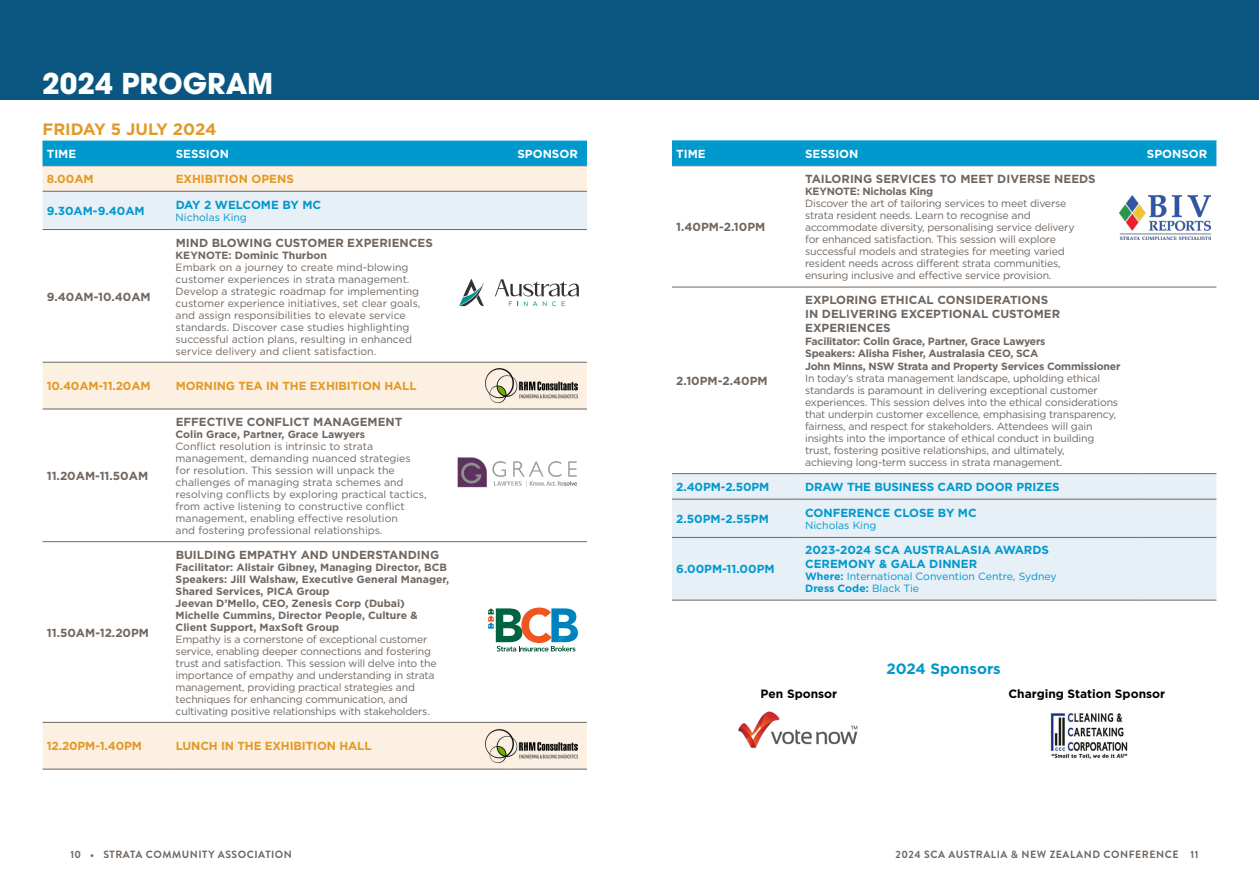
<style>
.page{position:relative;width:1259px;height:893px;background:#fff}
.page>*{position:absolute;margin:0;border:0;box-sizing:border-box;transform-origin:0 0}
.t1{font:700 28.5px "ITC Avant Garde Pro";color:#fff}
.t2{font:700 16.5px "Gotham";color:#e39925}
.t3{font:700 15px "Gotham";color:#0099cd}
.t4{font:700 12px "Gotham";color:#000}
.t5{font:700 11.7px/14.1px "Gotham";color:#6f6660}
.t6{font:700 11.7px/14.1px "Gotham";color:#0099cd}
.t7{font:700 11.7px "Gotham";letter-spacing:-.01em;color:#e39925}
.t8{font:700 11.7px "Gotham";color:#fff}
.t9{font:10.5px/12px "Gotham";letter-spacing:-.02em;color:#6f6660}
.t10{font:10.5px/12px "Gotham";color:#6f6660}
.t11{font:700 10.5px/12px "Gotham";color:#6f6660}
.t12{font:700 10.5px/12.6px "Gotham";letter-spacing:-.02em;color:#6f6660}
.t13{font:10.5px/12px "Gotham";color:#0099cd}
.t14{font:700 10.5px "Brandon Grotesque";letter-spacing:.05em;color:#6f6660}
.s1{font-weight:700}
</style>
<div class="page">
<svg style="left:672px;top:166px;width:544px;height:121px"></svg>
<div style="left:672px;top:474px;width:544px;height:126px;background:#e7eff7"></div>
<hr style="left:672px;top:287px;width:125px;height:1px;background:#6f6660">
<hr style="left:797px;top:287px;width:340px;height:1px;background:#6f6660">
<hr style="left:1137px;top:287px;width:79px;height:1px;background:#6f6660">
<hr style="left:672px;top:473px;width:125px;height:1px;background:#6f6660">
<hr style="left:797px;top:473px;width:340px;height:1px;background:#6f6660">
<hr style="left:1137px;top:473px;width:79px;height:1px;background:#6f6660">
<hr style="left:672px;top:499px;width:125px;height:1px;background:#6f6660">
<hr style="left:797px;top:499px;width:340px;height:1px;background:#6f6660">
<hr style="left:1137px;top:499px;width:79px;height:1px;background:#6f6660">
<hr style="left:672px;top:537px;width:125px;height:1px;background:#6f6660">
<hr style="left:797px;top:537px;width:340px;height:1px;background:#6f6660">
<hr style="left:1137px;top:537px;width:79px;height:1px;background:#6f6660">
<hr style="left:672px;top:600px;width:125px;height:1px;background:#6f6660">
<hr style="left:797px;top:600px;width:340px;height:1px;background:#6f6660">
<hr style="left:1137px;top:600px;width:79px;height:1px;background:#6f6660">
<div style="left:43px;top:142px;width:544px;height:23px;background:#0099cd"></div>
<div style="left:43px;top:166px;width:544px;height:603px;background:#fbf0e2"></div>
<div style="left:43px;top:192px;width:544px;height:37px;background:#e7eff7"></div>
<svg style="left:43px;top:230px;width:544px;height:492px"></svg>
<hr style="left:43px;top:165px;width:125px;height:1px;background:#6f6660">
<hr style="left:168px;top:165px;width:340px;height:1px;background:#6f6660">
<hr style="left:508px;top:165px;width:79px;height:1px;background:#6f6660">
<hr style="left:43px;top:191px;width:125px;height:1px;background:#6f6660">
<hr style="left:168px;top:191px;width:340px;height:1px;background:#6f6660">
<hr style="left:508px;top:191px;width:79px;height:1px;background:#6f6660">
<hr style="left:43px;top:229px;width:125px;height:1px;background:#6f6660">
<hr style="left:168px;top:229px;width:340px;height:1px;background:#6f6660">
<hr style="left:508px;top:229px;width:79px;height:1px;background:#6f6660">
<hr style="left:43px;top:362px;width:125px;height:1px;background:#6f6660">
<hr style="left:168px;top:362px;width:340px;height:1px;background:#6f6660">
<hr style="left:508px;top:362px;width:79px;height:1px;background:#6f6660">
<hr style="left:43px;top:409px;width:125px;height:1px;background:#6f6660">
<hr style="left:168px;top:409px;width:340px;height:1px;background:#6f6660">
<hr style="left:508px;top:409px;width:79px;height:1px;background:#6f6660">
<hr style="left:43px;top:541px;width:125px;height:1px;background:#6f6660">
<hr style="left:168px;top:541px;width:340px;height:1px;background:#6f6660">
<hr style="left:508px;top:541px;width:79px;height:1px;background:#6f6660">
<hr style="left:43px;top:722px;width:125px;height:1px;background:#6f6660">
<hr style="left:168px;top:722px;width:340px;height:1px;background:#6f6660">
<hr style="left:508px;top:722px;width:79px;height:1px;background:#6f6660">
<hr style="left:43px;top:769px;width:125px;height:1px;background:#6f6660">
<hr style="left:168px;top:769px;width:340px;height:1px;background:#6f6660">
<hr style="left:508px;top:769px;width:79px;height:1px;background:#6f6660">
<hr style="left:43px;top:141px;width:125px;height:1px;background:#0099cd">
<hr style="left:168px;top:141px;width:340px;height:1px;background:#0099cd">
<hr style="left:508px;top:141px;width:79px;height:1px;background:#0099cd">
<svg style="left:488px;top:608px;width:90px;height:43px"></svg>
<img style="left:485px;top:369px;width:93px;height:33px">
<img style="left:485px;top:729px;width:93px;height:33px">
<img style="left:456px;top:456px;width:122px;height:33px">
<img style="left:1120px;top:196px;width:90px;height:44px">
<img style="left:738px;top:711px;width:120px;height:37px">
<img style="left:1050px;top:713px;width:78px;height:46px">
<div style="left:672px;top:142px;width:544px;height:24px;background:#0099cd"></div>
<hr style="left:672px;top:141px;width:125px;height:1px;background:#0099cd">
<hr style="left:797px;top:141px;width:340px;height:1px;background:#0099cd">
<hr style="left:1137px;top:141px;width:79px;height:1px;background:#0099cd">
<div style="left:0;top:0;width:1259px;height:100px;background:#0b5680"></div>
<svg style="left:495px;top:279px;width:84px;height:27px"></svg>
<svg style="left:459px;top:279px;width:25px;height:27px"></svg>
<h1 class="t1" style="left:42px;top:64px;width:233px">2024 PROGRAM</h1>
<h2 class="t2" style="left:43px;top:118px;width:175px">FRIDAY 5 JULY 2024</h2>
<p class="t8" style="left:47px;top:146px;width:31px">TIME</p>
<p class="t8" style="left:176px;top:146px;width:55px">SESSION</p>
<p class="t8" style="left:517px;top:146px;width:62px">SPONSOR</p>
<p class="t7" style="left:47px;top:171px;width:48px">8.00AM</p>
<p class="t7" style="left:176px;top:171px;width:120px">EXHIBITION OPENS</p>
<p class="t6" style="left:47px;top:204px;width:99px">9.30AM-9.40AM</p>
<p class="t6" style="left:176px;top:198px;width:147px">DAY 2 WELCOME BY MC</p>
<p class="t13" style="left:176px;top:211px;width:73px">Nicholas King</p>
<p class="t5" style="left:47px;top:289px;width:105px">9.40AM-10.40AM</p>
<p class="t5" style="left:176px;top:235px;width:259px">MIND BLOWING CUSTOMER EXPERIENCES</p>
<p class="t11" style="left:176px;top:249px;width:153px">KEYNOTE: Dominic Thurbon</p>
<p class="t10" style="left:176px;top:261px;width:246px">Embark on a journey to create mind-blowing customer experiences in strata management.<br>Develop a strategic roadmap for implementing customer experience initiatives, set clear goals, and assign responsibilities to elevate service standards. Discover case studies highlighting successful action plans, resulting in enhanced service delivery and client satisfaction.</p>
<p class="t7" style="left:47px;top:378px;width:105px">10.40AM-11.20AM</p>
<p class="t7" style="left:176px;top:378px;width:242px">MORNING TEA IN THE EXHIBITION HALL</p>
<p class="t5" style="left:47px;top:469px;width:103px">11.20AM-11.50AM</p>
<p class="t5" style="left:47px;top:625px;width:104px">11.50AM-12.20PM</p>
<p class="t5" style="left:176px;top:415px;width:228px">EFFECTIVE CONFLICT MANAGEMENT</p>
<p class="t11" style="left:176px;top:428px;width:191px">Colin Grace, Partner, Grace Lawyers</p>
<p class="t10" style="left:176px;top:440px;width:252px">Conflict resolution is intrinsic to strata management, demanding nuanced strategies for resolution. This session will unpack the challenges of managing strata schemes and resolving conflicts by exploring practical tactics, from active listening to constructive conflict management, enabling effective resolution<br>and fostering professional relationships.</p>
<p class="t5" style="left:176px;top:547px;width:265px">BUILDING EMPATHY AND UNDERSTANDING</p>
<p class="t11" style="left:176px;top:561px;width:275px">Facilitator: Alistair Gibney, Managing Director, BCB Speakers: Jill Walshaw, Executive General Manager, Shared Services, PICA Group<br>Jeevan D’Mello, CEO, Zenesis Corp (Dubai)<br>Michelle Cummins, Director People, Culture &amp; Client Support, MaxSoft Group</p>
<p class="t9" style="left:176px;top:633px;width:262px">Empathy is a cornerstone of exceptional customer service, enabling deeper connections and fostering trust and satisfaction. This session will delve into the importance of empathy and understanding in strata management, providing practical strategies and techniques for enhancing communication, and cultivating positive relationships with stakeholders.</p>
<p class="t7" style="left:47px;top:738px;width:97px">12.20PM-1.40PM</p>
<p class="t7" style="left:176px;top:738px;width:197px">LUNCH IN THE EXHIBITION HALL</p>
<p class="t8" style="left:676px;top:146px;width:31px">TIME</p>
<p class="t8" style="left:805px;top:146px;width:55px">SESSION</p>
<p class="t8" style="left:1147px;top:146px;width:62px">SPONSOR</p>
<p class="t5" style="left:676px;top:220px;width:91px">1.40PM-2.10PM</p>
<p class="t5" style="left:676px;top:374px;width:93px">2.10PM-2.40PM</p>
<p class="t5" style="left:805px;top:172px;width:292px">TAILORING SERVICES TO MEET DIVERSE NEEDS</p>
<p class="t12" style="left:805px;top:185px;width:130px">KEYNOTE: Nicholas King</p>
<p class="t9" style="left:805px;top:197px;width:271px">Discover the art of tailoring services to meet diverse strata resident needs. Learn to recognise and accommodate diversity, personalising service delivery for enhanced satisfaction. This session will explore successful models and strategies for meeting varied resident needs across different strata communities, ensuring inclusive and effective service provision.</p>
<p class="t5" style="left:805px;top:293px;width:257px">EXPLORING ETHICAL CONSIDERATIONS<br>IN DELIVERING EXCEPTIONAL CUSTOMER<br>EXPERIENCES</p>
<p class="t12" style="left:805px;top:335px;width:317px">Facilitator: Colin Grace, Partner, Grace Lawyers<br>Speakers: Alisha Fisher, Australasia CEO, SCA<br>John Minns, NSW Strata and Property Services Commissioner</p>
<p class="t9" style="left:805px;top:372px;width:314px">In today’s strata management landscape, upholding ethical standards is paramount in delivering exceptional customer experiences. This session delves into the ethical considerations that underpin customer excellence, emphasising transparency, fairness, and respect for stakeholders. Attendees will gain insights into the importance of ethical conduct in building trust, fostering positive relationships, and ultimately,<br>achieving long-term success in strata management.</p>
<p class="t6" style="left:676px;top:480px;width:95px">2.40PM-2.50PM</p>
<p class="t6" style="left:805px;top:480px;width:256px">DRAW THE BUSINESS CARD DOOR PRIZES</p>
<p class="t6" style="left:676px;top:512px;width:94px">2.50PM-2.55PM</p>
<p class="t6" style="left:805px;top:506px;width:173px">CONFERENCE CLOSE BY MC</p>
<p class="t13" style="left:805px;top:519px;width:73px">Nicholas King</p>
<p class="t6" style="left:676px;top:562px;width:100px">6.00PM-11.00PM</p>
<p class="t6" style="left:805px;top:543px;width:245px">2023-2024 SCA AUSTRALASIA AWARDS<br>CEREMONY &amp; GALA DINNER</p>
<p class="t13" style="left:805px;top:570px;width:253px"><span class="s1">Where:</span> International Convention Centre, Sydney<br><span class="s1">Dress Code:</span> Black Tie</p>
<h3 class="t3" style="left:886px;top:658px;width:116px">2024 Sponsors</h3>
<p class="t4" style="left:760px;top:686px;width:78px">Pen Sponsor</p>
<p class="t4" style="left:1008px;top:686px;width:158px">Charging Station Sponsor</p>
<p class="t14" style="left:70px;top:847px;width:223px">10 • STRATA COMMUNITY ASSOCIATION</p>
<p class="t14" style="left:895px;top:847px;width:304px">2024 SCA AUSTRALIA &amp; NEW ZEALAND CONFERENCE 11</p>
</div>
